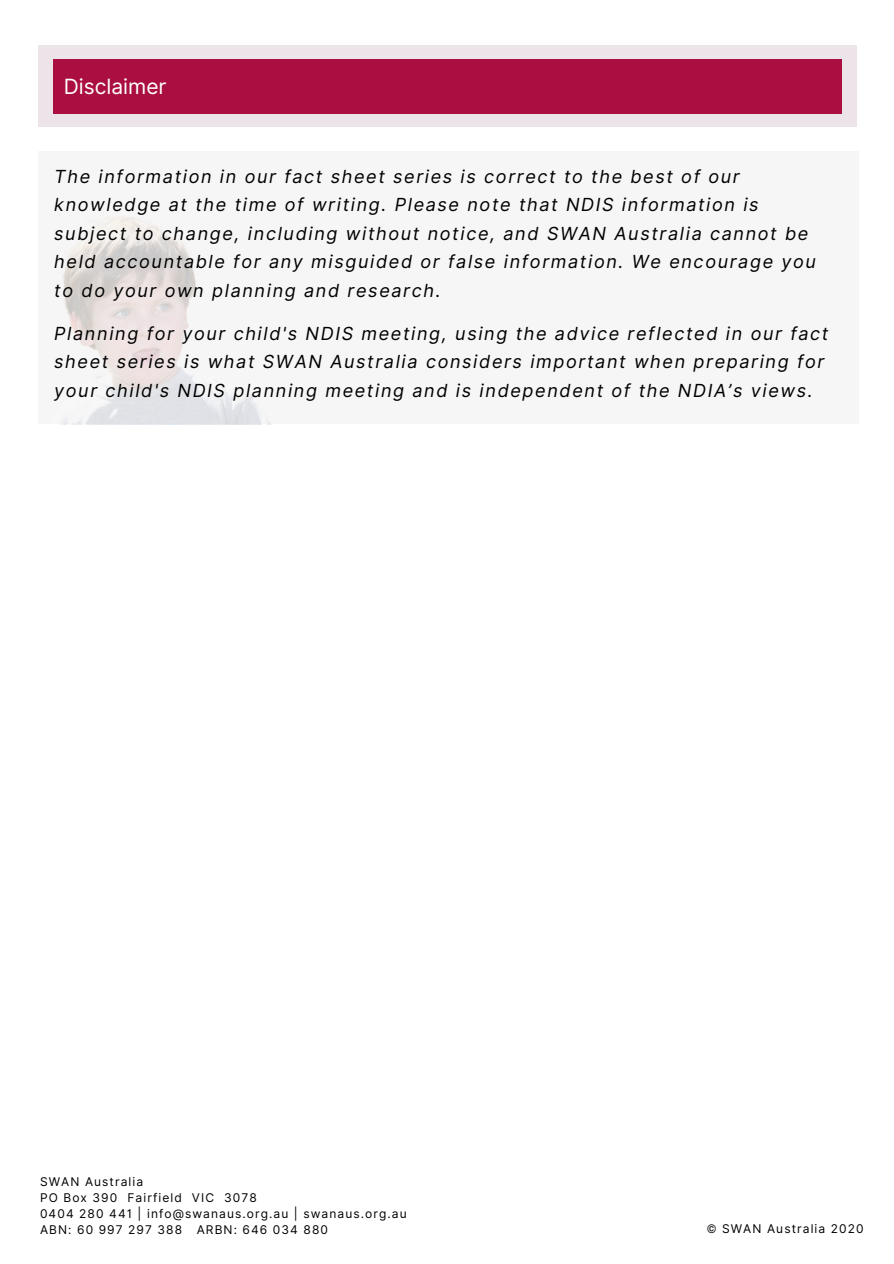
<style>
.page{position:relative;width:894px;height:1264px;background:#fff}
.page>*{position:absolute;margin:0;border:0;box-sizing:border-box;transform-origin:0 0}
.t1{font:21px "Inter";color:#fff}
.t2{font:italic 18px/28.5px "Inter";letter-spacing:.09em;color:#000}
.t3{font:12px "Inter";letter-spacing:.09em;color:#000}
</style>
<div class="page">
<div style="left:38px;top:45px;width:818px;height:82px;background:#ede4ea"></div>
<div style="left:53px;top:59px;width:788px;height:54px;background:#ab0f41"></div>
<div style="left:38px;top:152px;width:820px;height:272px;background:#f6f6f6"></div>
<img style="left:63px;top:217px;width:207px;height:207px">
<p class="t1" style="left:64px;top:74px;width:104px">Disclaimer</p>
<p class="t2" style="left:54px;top:162px;width:763px">The information in our fact sheet series is correct to the best of our knowledge at the time of writing. Please note that NDIS information is subject to change, including without notice, and SWAN Australia cannot be held accountable for any misguided or false information. We encourage you to do your own planning and research.</p>
<p class="t2" style="left:54px;top:319px;width:775px">Planning for your child's NDIS meeting, using the advice reflected in our fact sheet series is what SWAN Australia considers important when preparing for your child's NDIS planning meeting and is independent of the NDIA’s views.</p>
<p class="t3" style="left:40px;top:1174px;width:105px">SWAN Australia</p>
<p class="t3" style="left:40px;top:1190px;width:218px">PO Box 390 Fairfield VIC 3078</p>
<p class="t3" style="left:40px;top:1206px;width:368px">0404 280 441 | info@swanaus.org.au | swanaus.org.au</p>
<p class="t3" style="left:40px;top:1222px;width:289px">ABN: 60 997 297 388 ARBN: 646 034 880</p>
<p class="t3" style="left:706px;top:1220px;width:158px">© SWAN Australia 2020</p>
</div>
